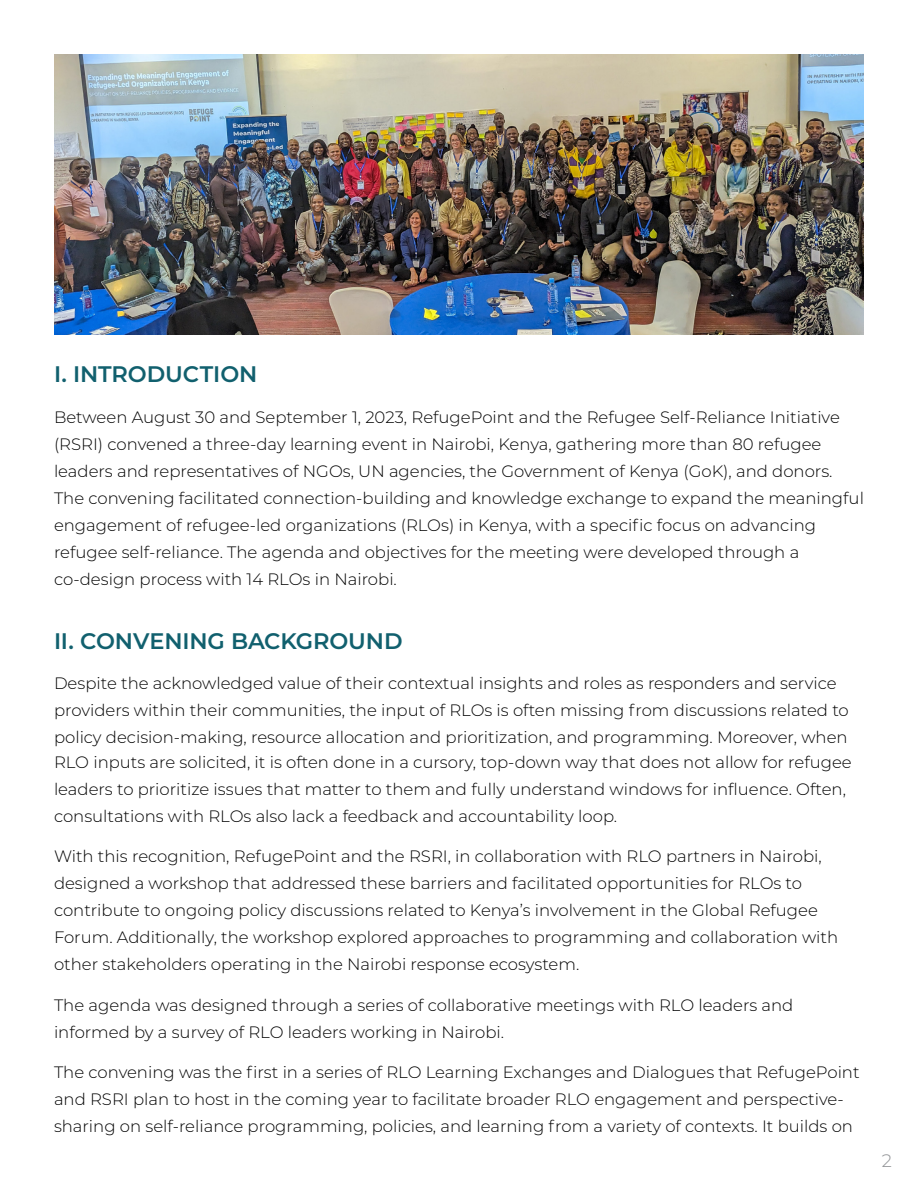
<style>
.page{position:relative;width:918px;height:1188px;background:#fff}
.page>*{position:absolute;margin:0;border:0;box-sizing:border-box;transform-origin:0 0}
.Cover_Title_white{font:600 22.5px "Montserrat";letter-spacing:-.005em;color:#11606e}
.t1{font:300 18px "Montserrat";color:#919396}
.Cover_Title_white-2{font:300 16.5px/27px "Montserrat";color:#000}
</style>
<div class="page">
<img style="left:54px;top:54px;width:810px;height:281px">
<p class="Cover_Title_white" style="left:54px;top:359px;width:205px">I. INTRODUCTION</p>
<p class="Cover_Title_white-2" style="left:54px;top:403px;width:811px">Between August 30 and September 1, 2023, RefugePoint and the Refugee Self-Reliance Initiative (RSRI) convened a three-day learning event in Nairobi, Kenya, gathering more than 80 refugee leaders and representatives of NGOs, UN agencies, the Government of Kenya (GoK), and donors.<br>The convening facilitated connection-building and knowledge exchange to expand the meaningful engagement of refugee-led organizations (RLOs) in Kenya, with a specific focus on advancing refugee self-reliance. The agenda and objectives for the meeting were developed through a co-design process with 14 RLOs in Nairobi.</p>
<p class="Cover_Title_white" style="left:54px;top:625px;width:350px">II. CONVENING BACKGROUND</p>
<p class="Cover_Title_white-2" style="left:54px;top:669px;width:796px">Despite the acknowledged value of their contextual insights and roles as responders and service providers within their communities, the input of RLOs is often missing from discussions related to policy decision-making, resource allocation and prioritization, and programming. Moreover, when</p>
<p class="Cover_Title_white-2" style="left:54px;top:748px;width:799px">RLO inputs are solicited, it is often done in a cursory, top-down way that does not allow for refugee leaders to prioritize issues that matter to them and fully understand windows for influence. Often, consultations with RLOs also lack a feedback and accountability loop.</p>
<p class="Cover_Title_white-2" style="left:54px;top:842px;width:786px">With this recognition, RefugePoint and the RSRI, in collaboration with RLO partners in Nairobi, designed a workshop that addressed these barriers and facilitated opportunities for RLOs to contribute to ongoing policy discussions related to Kenya’s involvement in the Global Refugee Forum. Additionally, the workshop explored approaches to programming and collaboration with other stakeholders operating in the Nairobi response ecosystem.</p>
<p class="Cover_Title_white-2" style="left:54px;top:991px;width:741px">The agenda was designed through a series of collaborative meetings with RLO leaders and informed by a survey of RLO leaders working in Nairobi.</p>
<p class="Cover_Title_white-2" style="left:54px;top:1058px;width:807px">The convening was the first in a series of RLO Learning Exchanges and Dialogues that RefugePoint and RSRI plan to host in the coming year to facilitate broader RLO engagement and perspective&shy;sharing on self-reliance programming, policies, and learning from a variety of contexts. It builds on</p>
<p class="t1" style="left:882px;top:1148px;width:12px">2</p>
</div>
